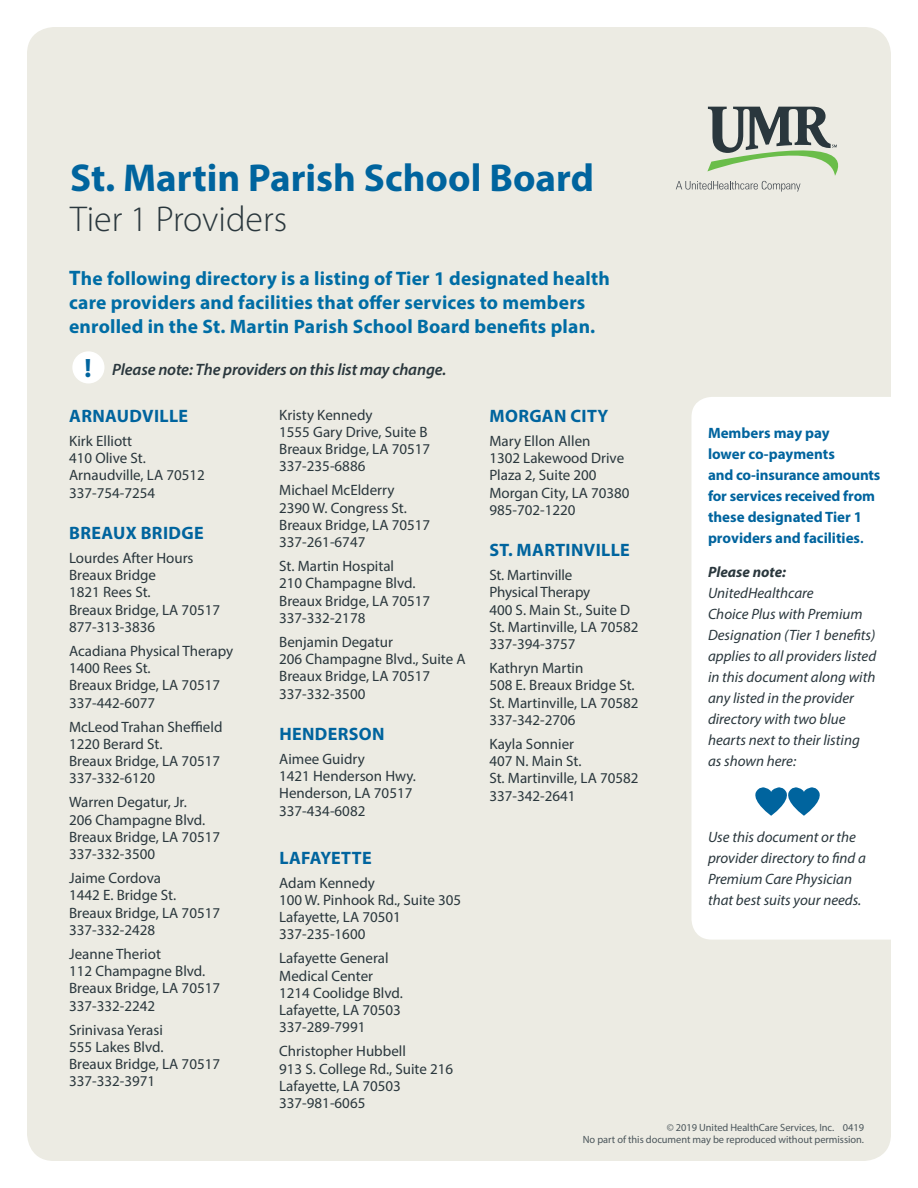
<style>
.page{position:relative;width:918px;height:1188px;background:#fff}
.page>*{position:absolute;margin:0;border:0;box-sizing:border-box;transform-origin:0 0}
.t1{font:700 39px "Myriad Pro";color:#00649e}
.t2{font:300 36px "Myriad Pro";color:#2a373d}
.t3{font:700 26.7px "Myriad Pro";color:#00649e}
.t4{font:700 19.5px/24px "Myriad Pro";letter-spacing:.01em;color:#006da5}
.t5{font:700 18px "Myriad Pro";letter-spacing:.02em;color:#00649e}
.t6{font:italic 600 16.5px "Myriad Pro";letter-spacing:-.01em;color:#2a373d}
.t7{font:15px/17.2px "Myriad Pro";color:#2a373d}
.t8{font:italic 15px/21px "Myriad Pro";color:#2a373d}
.t9{font:700 15px/21px "Myriad Pro";letter-spacing:-.005em;color:#00649e}
.UMR_Body_Copy{font:10.5px "Myriad Pro";letter-spacing:-.005em;color:#4b565b}
.s1{font-size:21px}
.s2{font-weight:600}
.s3{font-weight:700}
</style>
<div class="page">
<div style="left:27px;top:27px;width:864px;height:1134px;background:#ecebe3"></div>
<svg style="left:692px;top:397px;width:199px;height:543px"></svg>
<svg style="left:752px;top:787px;width:71px;height:29px"></svg>
<svg style="left:676px;top:107px;width:162px;height:85px"></svg>
<div style="left:72px;top:351px;width:32px;height:32px;background:#fff;border-radius:50%"></div>
<p class="t1" style="left:70px;top:152px;width:525px">St. Martin Parish School Board</p>
<p class="t2" style="left:70px;top:200px;width:218px">Tier 1 Providers</p>
<p class="t4" style="left:69px;top:265px;width:542px"><span class="s1">T</span>he following directory is a listing of Tier 1 designated health care providers and facilities that offer services to members enrolled in the St. Martin Parish School Board benefits plan.</p>
<p class="t3" style="left:85px;top:351px;width:9px">!</p>
<p class="t6" style="left:112px;top:358px;width:335px">Please note: The providers on this list may change.</p>
<p class="t5" style="left:69px;top:404px;width:120px">ARNAUDVILLE</p>
<p class="t7" style="left:69px;top:432px;width:137px">Kirk Elliott<br>410 Olive St.<br>Arnaudville, LA 70512<br>337-754-7254</p>
<p class="t5" style="left:69px;top:521px;width:136px">BREAUX BRIDGE</p>
<p class="t7" style="left:69px;top:549px;width:153px">Lourdes After Hours<br>Breaux Bridge<br>1821 Rees St.<br>Breaux Bridge, LA 70517<br>877-313-3836</p>
<p class="t7" style="left:69px;top:642px;width:166px">Acadiana Physical Therapy<br>1400 Rees St.<br>Breaux Bridge, LA 70517<br>337-442-6077</p>
<p class="t7" style="left:69px;top:718px;width:155px">McLeod Trahan Sheffield<br>1220 Berard St.<br>Breaux Bridge, LA 70517<br>337-332-6120</p>
<p class="t7" style="left:69px;top:793px;width:153px">Warren Degatur, Jr.<br>206 Champagne Blvd.<br>Breaux Bridge, LA 70517<br>337-332-3500</p>
<p class="t7" style="left:69px;top:869px;width:153px">Jaime Cordova<br>1442 E. Bridge St.<br>Breaux Bridge, LA 70517<br>337-332-2428</p>
<p class="t7" style="left:69px;top:945px;width:153px">Jeanne Theriot<br>112 Champagne Blvd.<br>Breaux Bridge, LA 70517<br>337-332-2242</p>
<p class="t7" style="left:69px;top:1021px;width:153px">Srinivasa Yerasi<br>555 Lakes Blvd.<br>Breaux Bridge, LA 70517<br>337-332-3971</p>
<p class="t7" style="left:279px;top:406px;width:153px">Kristy Kennedy<br>1555 Gary Drive, Suite B<br>Breaux Bridge, LA 70517<br>337-235-6886</p>
<p class="t7" style="left:279px;top:481px;width:153px">Michael McElderry<br>2390 W. Congress St.<br>Breaux Bridge, LA 70517<br>337-261-6747</p>
<p class="t7" style="left:279px;top:557px;width:153px">St. Martin Hospital<br>210 Champagne Blvd.<br>Breaux Bridge, LA 70517<br>337-332-2178</p>
<p class="t7" style="left:279px;top:633px;width:188px">Benjamin Degatur<br>206 Champagne Blvd., Suite A<br>Breaux Bridge, LA 70517<br>337-332-3500</p>
<p class="t5" style="left:279px;top:722px;width:107px">HENDERSON</p>
<p class="t7" style="left:279px;top:750px;width:138px">Aimee Guidry<br>1421 Henderson Hwy.<br>Henderson, LA 70517<br>337-434-6082</p>
<p class="t5" style="left:279px;top:846px;width:94px">LAFAYETTE</p>
<p class="t7" style="left:279px;top:874px;width:184px">Adam Kennedy<br>100 W. Pinhook Rd., Suite 305<br>Lafayette, LA 70501<br>337-235-1600</p>
<p class="t7" style="left:279px;top:949px;width:125px">Lafayette General<br>Medical Center<br>1214 Coolidge Blvd.<br>Lafayette, LA 70503<br>337-289-7991</p>
<p class="t7" style="left:279px;top:1042px;width:176px">Christopher Hubbell<br>913 S. College Rd., Suite 216<br>Lafayette, LA 70503<br>337-981-6065</p>
<p class="t5" style="left:490px;top:404px;width:120px">MORGAN CITY</p>
<p class="t7" style="left:489px;top:432px;width:142px">Mary Ellon Allen<br>1302 Lakewood Drive<br>Plaza 2, Suite 200<br>Morgan City, LA 70380<br>985-702-1220</p>
<p class="t5" style="left:490px;top:538px;width:142px">ST. MARTINVILLE</p>
<p class="t7" style="left:489px;top:566px;width:151px">St. Martinville<br>Physical Therapy<br>400 S. Main St., Suite D<br>St. Martinville, LA 70582<br>337-394-3757</p>
<p class="t7" style="left:489px;top:659px;width:151px">Kathryn Martin<br>508 E. Breaux Bridge St.<br>St. Martinville, LA 70582<br>337-342-2706</p>
<p class="t7" style="left:489px;top:735px;width:94px">Kayla Sonnier<br>407 N. Main St.</p>
<p class="t7" style="left:489px;top:769px;width:151px">St. Martinville, LA 70582<br>337-342-2641</p>
<p class="t9" style="left:708px;top:422px;width:174px">Members may pay<br>lower co-payments<br>and co-insurance amounts for services received from these designated Tier 1 providers and facilities<span class="s2">.</span></p>
<p class="t8" style="left:708px;top:562px;width:170px"><span class="s3">Please note:<br></span>UnitedHealthcare<br>Choice Plus with Premium<br>Designation (Tier 1 benefits) applies to all providers listed in this document along with any listed in the provider directory with two blue hearts next to their listing as shown here:</p>
<p class="t8" style="left:708px;top:826px;width:159px">Use this document or the provider directory to find a<br>Premium Care Physician that best suits your needs.</p>
<p class="UMR_Body_Copy" style="left:667px;top:1121px;width:199px">© 2019 United HealthCare Services, Inc. 0419</p>
<p class="UMR_Body_Copy" style="left:583px;top:1133px;width:283px">No part of this document may be reproduced without permission.</p>
</div>
